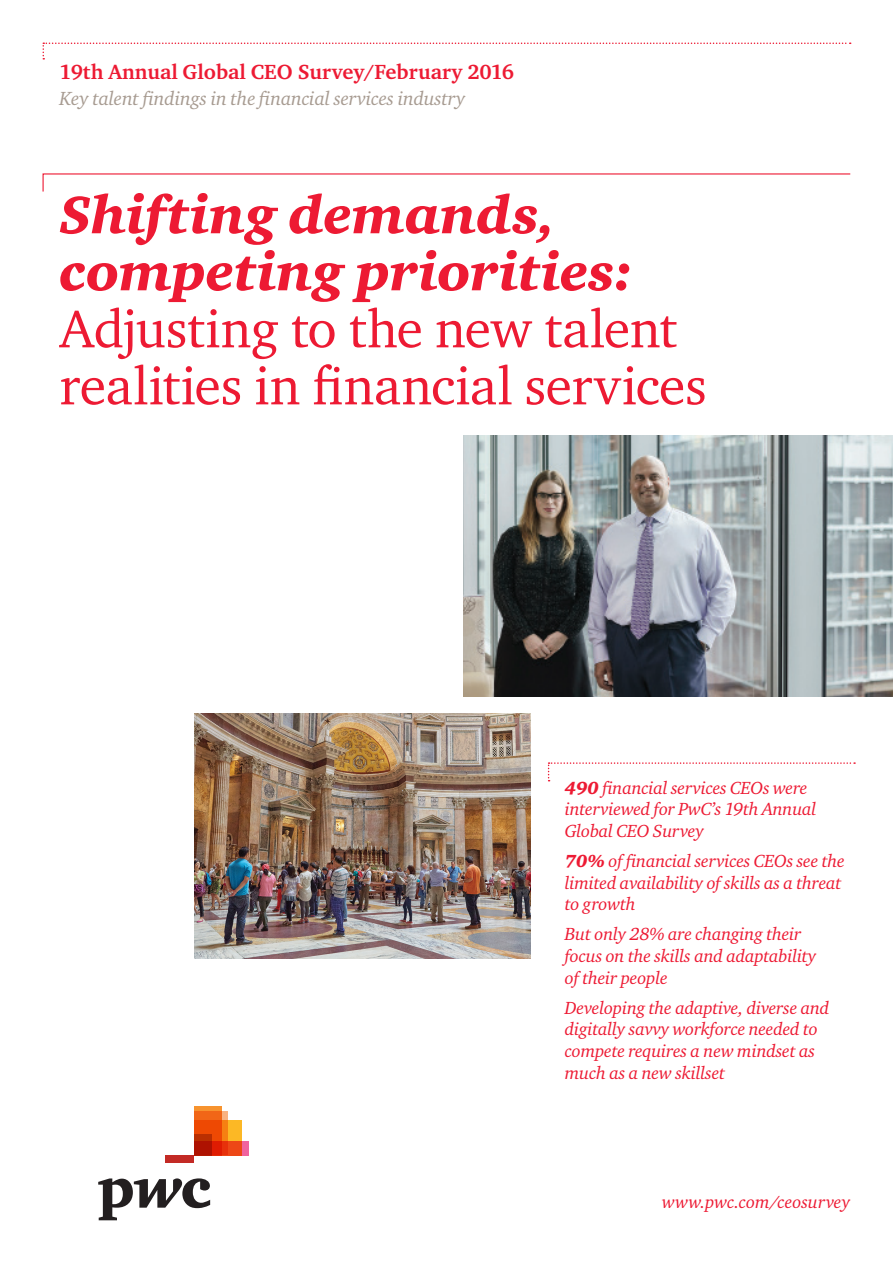
<style>
.page{position:relative;width:893px;height:1263px;background:#fff}
.page>*{position:absolute;margin:0;border:0;box-sizing:border-box;transform-origin:0 0}
.t1{font:54px/57px "Charter ITC";letter-spacing:-.01em;color:#ed1a33}
.t2{font:54px/57px "Charter ITC Blac Ital";color:#ed1a33}
.t3{font:700 21px "Charter ITC";color:#ed1a33}
.t4{font:italic 19.5px "Charter ITC";letter-spacing:-.01em;color:#a79b91}
.t5{font:italic 18px/21.6px "Charter ITC";letter-spacing:-.01em;color:#ed1a33}
.s1{font-family:"Charter ITC Blac Ital";font-style:normal}
</style>
<div class="page">
<svg style="left:98px;top:1178px;width:112px;height:42px"></svg>
<div style="left:194px;top:1141px;width:55px;height:14px;background:#f0639e"></div>
<div style="left:194px;top:1111px;width:33px;height:44px;background:#f9b281"></div>
<svg style="left:194px;top:1106px;width:28px;height:14px"></svg>
<svg style="left:194px;top:1120px;width:48px;height:35px"></svg>
<svg style="left:194px;top:1134px;width:17px;height:21px"></svg>
<div style="left:166px;top:1155px;width:28px;height:7px;background:#c32a25"></div>
<svg style="left:42px;top:173px;width:809px;height:19px"></svg>
<svg style="left:548px;top:762px;width:307px;height:19px"></svg>
<svg style="left:43px;top:43px;width:808px;height:17px"></svg>
<img style="left:463px;top:435px;width:430px;height:262px">
<img style="left:194px;top:714px;width:337px;height:245px">
<p class="t3" style="left:60px;top:58px;width:456px">19th Annual Global CEO Survey/February 2016</p>
<p class="t4" style="left:60px;top:87px;width:408px">Key talent findings in the financial services industry</p>
<h1 class="t2" style="left:60px;top:186px;width:576px">Shifting demands, competing priorities:</h1>
<h1 class="t1" style="left:60px;top:299px;width:649px">Adjusting to the new talent realities in financial services</h1>
<p class="t5" style="left:565px;top:777px;width:253px"><span class="s1">490</span> financial services CEOs were interviewed for PwC’s 19th Annual<br>Global CEO Survey</p>
<p class="t5" style="left:565px;top:850px;width:281px"><span class="s1">70%</span> of financial services CEOs see the limited availability of skills as a threat to growth</p>
<p class="t5" style="left:565px;top:923px;width:253px">But only 28% are changing their focus on the skills and adaptability of their people</p>
<p class="t5" style="left:565px;top:996px;width:266px">Developing the adaptive, diverse and digitally savvy workforce needed to compete requires a new mindset as much as a new skillset</p>
<p class="t5" style="left:662px;top:1190px;width:190px">www.pwc.com/ceosurvey</p>
</div>
